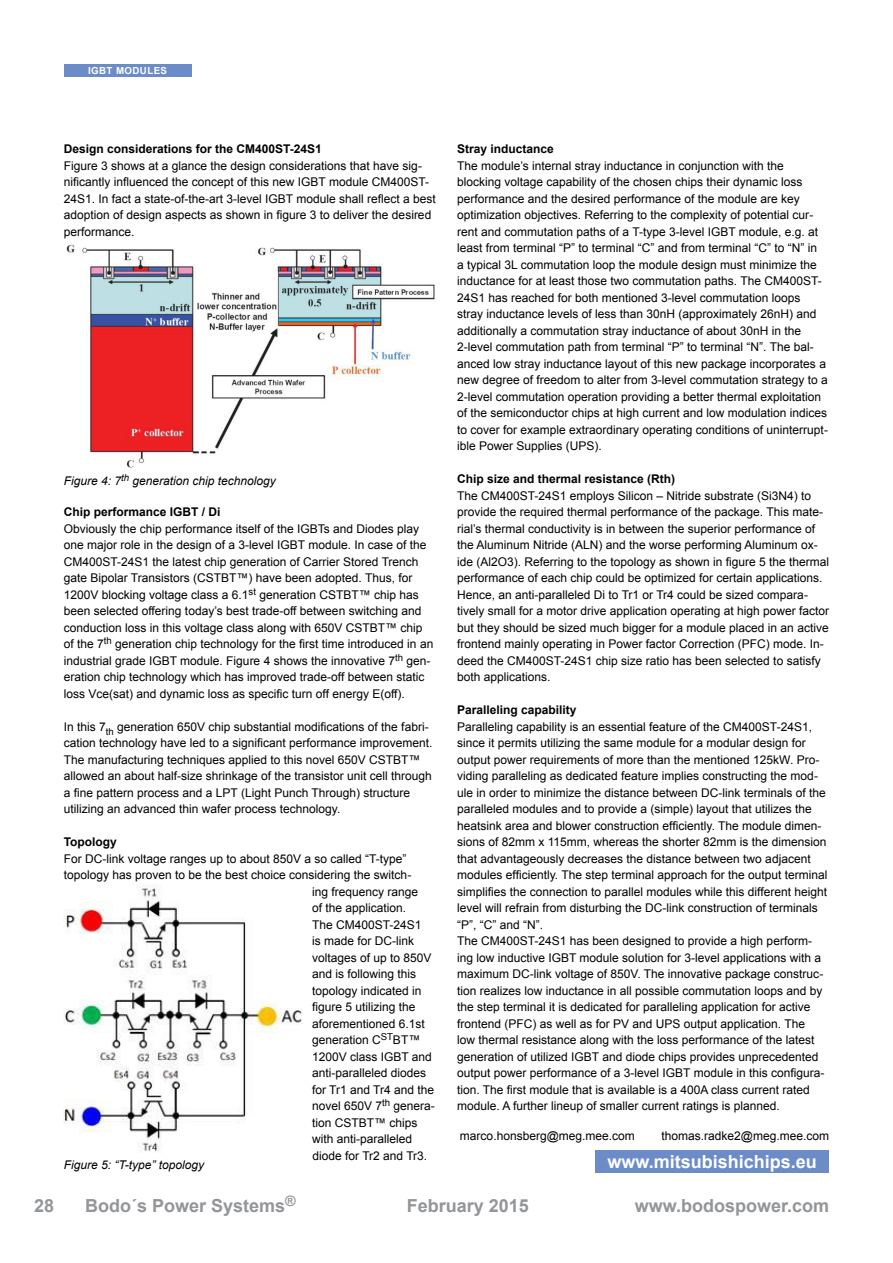
<style>
.page{position:relative;width:893px;height:1263px;background:#fff}
.page>*{position:absolute;margin:0;border:0;box-sizing:border-box;transform-origin:0 0}
.t1{font:700 18px "Arial";color:#939598}
.t2{font:700 18px "Arial";color:#fff}
.t3{font:12px/16.5px "Arial";color:#000}
.t4{font:700 12px "Arial";color:#000}
.t5{font:italic 12px "Arial";color:#000}
.t6{font:700 9.75px "Arial";letter-spacing:.04em;color:#fff}
</style>
<div class="page">
<div style="left:64px;top:64px;width:127px;height:13px;background:#6c8cc7"></div>
<div style="left:595px;top:1150px;width:234px;height:23px;background:#6c8cc7"></div>
<img style="left:66px;top:244px;width:369px;height:224px">
<img style="left:64px;top:884px;width:238px;height:268px">
<p class="t6" style="left:88px;top:64px;width:81px">IGBT MODULES</p>
<p class="t6" style="left:103px;top:64px;width:51px">CONTENT</p>
<p class="t4" style="left:64px;top:141px;width:260px">Design considerations for the CM400ST-24S1</p>
<p class="t3" style="left:64px;top:157px;width:373px">Figure 3 shows at a glance the design considerations that have sig&shy;nificantly influenced the concept of this new IGBT module CM400ST-24S1. In fact a state-of-the-art 3-level IGBT module shall reflect a best adoption of design aspects as shown in figure 3 to deliver the desired performance.</p>
<p class="t5" style="left:64px;top:473px;width:214px">Figure 4: 7<sup>th</sup> generation chip technology</p>
<p class="t4" style="left:64px;top:504px;width:158px">Chip performance IGBT / Di</p>
<p class="t3" style="left:64px;top:520px;width:371px">Obviously the chip performance itself of the IGBTs and Diodes play one major role in the design of a 3-level IGBT module. In case of the CM400ST-24S1 the latest chip generation of Carrier Stored Trench gate Bipolar Transistors (CSTBT™) have been adopted. Thus, for 1200V blocking voltage class a 6.1<sup>st</sup> generation CSTBT™ chip has been selected offering today’s best trade-off between switching and conduction loss in this voltage class along with 650V CSTBT™ chip of the 7<sup>th</sup> generation chip technology for the first time introduced in an industrial grade IGBT module. Figure 4 shows the innovative 7<sup>th</sup> gen&shy;eration chip technology which has improved trade-off between static loss Vce(sat) and dynamic loss as specific turn off energy E(off).</p>
<p class="t3" style="left:64px;top:718px;width:370px">In this 7<sub>th</sub> generation 650V chip substantial modifications of the fabri&shy;cation technology have led to a significant performance improvement.<br>The manufacturing techniques applied to this novel 650V CSTBT™ allowed an about half-size shrinkage of the transistor unit cell through a fine pattern process and a LPT (Light Punch Through) structure utilizing an advanced thin wafer process technology.</p>
<p class="t4" style="left:64px;top:834px;width:55px">Topology</p>
<p class="t3" style="left:64px;top:850px;width:344px">For DC-link voltage ranges up to about 850V a so called “T-type”</p>
<p class="t3" style="left:64px;top:867px;width:349px">topology has proven to be the best choice considering the switch-</p>
<p class="t3" style="left:312px;top:883px;width:108px">ing frequency range</p>
<p class="t3" style="left:312px;top:900px;width:96px">of the application.</p>
<p class="t3" style="left:312px;top:916px;width:111px">The CM400ST-24S1</p>
<p class="t3" style="left:312px;top:933px;width:104px">is made for DC-link</p>
<p class="t3" style="left:312px;top:949px;width:121px">voltages of up to 850V</p>
<p class="t3" style="left:312px;top:966px;width:106px">and is following this</p>
<p class="t3" style="left:312px;top:982px;width:111px">topology indicated in</p>
<p class="t3" style="left:312px;top:999px;width:105px">figure 5 utilizing the</p>
<p class="t3" style="left:312px;top:1015px;width:114px">aforementioned 6.1st</p>
<p class="t3" style="left:312px;top:1032px;width:110px">generation C<sup>ST</sup>BT™</p>
<p class="t3" style="left:312px;top:1048px;width:121px">1200V class IGBT and</p>
<p class="t3" style="left:312px;top:1065px;width:116px">anti-paralleled diodes</p>
<p class="t3" style="left:312px;top:1081px;width:124px">for Tr1 and Tr4 and the</p>
<p class="t3" style="left:312px;top:1098px;width:124px">novel 650V 7<sup>th</sup> genera-</p>
<p class="t3" style="left:312px;top:1114px;width:107px">tion CSTBT™ chips</p>
<p class="t3" style="left:312px;top:1131px;width:102px">with anti-paralleled</p>
<p class="t3" style="left:313px;top:1147px;width:116px">diode for Tr2 and Tr3.</p>
<p class="t5" style="left:64px;top:1157px;width:142px">Figure 5: “T-type” topology</p>
<p class="t4" style="left:457px;top:141px;width:98px">Stray inductance</p>
<p class="t3" style="left:457px;top:157px;width:372px">The module’s internal stray inductance in conjunction with the blocking voltage capability of the chosen chips their dynamic loss performance and the desired performance of the module are key optimization objectives. Referring to the complexity of potential cur&shy;rent and commutation paths of a T-type 3-level IGBT module, e.g. at least from terminal “P” to terminal “C” and from terminal “C” to “N” in<br>a typical 3L commutation loop the module design must minimize the inductance for at least those two commutation paths. The CM400ST-24S1 has reached for both mentioned 3-level commutation loops stray inductance levels of less than 30nH (approximately 26nH) and additionally a commutation stray inductance of about 30nH in the 2-level commutation path from terminal “P” to terminal “N”. The bal&shy;anced low stray inductance layout of this new package incorporates a new degree of freedom to alter from 3-level commutation strategy to a 2-level commutation operation providing a better thermal exploitation of the semiconductor chips at high current and low modulation indices to cover for example extraordinary operating conditions of uninterrupt&shy;ible Power Supplies (UPS).</p>
<p class="t4" style="left:457px;top:471px;width:220px">Chip size and thermal resistance (Rth)</p>
<p class="t3" style="left:457px;top:487px;width:374px">The CM400ST-24S1 employs Silicon – Nitride substrate (Si3N4) to provide the required thermal performance of the package. This mate&shy;rial’s thermal conductivity is in between the superior performance of the Aluminum Nitride (ALN) and the worse performing Aluminum ox&shy;ide (Al2O3). Referring to the topology as shown in figure 5 the thermal performance of each chip could be optimized for certain applications.<br>Hence, an anti-paralleled Di to Tr1 or Tr4 could be sized compara&shy;tively small for a motor drive application operating at high power factor but they should be sized much bigger for a module placed in an active frontend mainly operating in Power factor Correction (PFC) mode. In&shy;deed the CM400ST-24S1 chip size ratio has been selected to satisfy both applications.</p>
<p class="t4" style="left:457px;top:702px;width:121px">Paralleling capability</p>
<p class="t3" style="left:457px;top:718px;width:372px">Paralleling capability is an essential feature of the CM400ST-24S1, since it permits utilizing the same module for a modular design for output power requirements of more than the mentioned 125kW. Pro&shy;viding paralleling as dedicated feature implies constructing the mod&shy;ule in order to minimize the distance between DC-link terminals of the paralleled modules and to provide a (simple) layout that utilizes the heatsink area and blower construction efficiently. The module dimen&shy;sions of 82mm x 115mm, whereas the shorter 82mm is the dimension that advantageously decreases the distance between two adjacent modules efficiently. The step terminal approach for the output terminal simplifies the connection to parallel modules while this different height level will refrain from disturbing the DC-link construction of terminals “P”, “C” and “N”.<br>The CM400ST-24S1 has been designed to provide a high perform&shy;ing low inductive IGBT module solution for 3-level applications with a maximum DC-link voltage of 850V. The innovative package construc&shy;tion realizes low inductance in all possible commutation loops and by the step terminal it is dedicated for paralleling application for active frontend (PFC) as well as for PV and UPS output application. The<br>low thermal resistance along with the loss performance of the latest generation of utilized IGBT and diode chips provides unprecedented output power performance of a 3-level IGBT module in this configura&shy;tion. The first module that is available is a 400A class current rated module. A further lineup of smaller current ratings is planned.</p>
<p class="t3" style="left:460px;top:1127px;width:176px">marco.honsberg@meg.mee.com</p>
<p class="t3" style="left:662px;top:1127px;width:169px">thomas.radke2@meg.mee.com</p>
<h1 class="t2" style="left:608px;top:1150px;width:211px">www.mitsubishichips.eu</h1>
<h1 class="t1" style="left:85px;top:1194px;width:212px">Bodo´s Power Systems<sup>®</sup></h1>
<h1 class="t1" style="left:34px;top:1194px;width:22px">28</h1>
<h1 class="t1" style="left:407px;top:1194px;width:124px">February 2015</h1>
<h1 class="t1" style="left:635px;top:1194px;width:196px">www.bodospower.com</h1>
</div>
